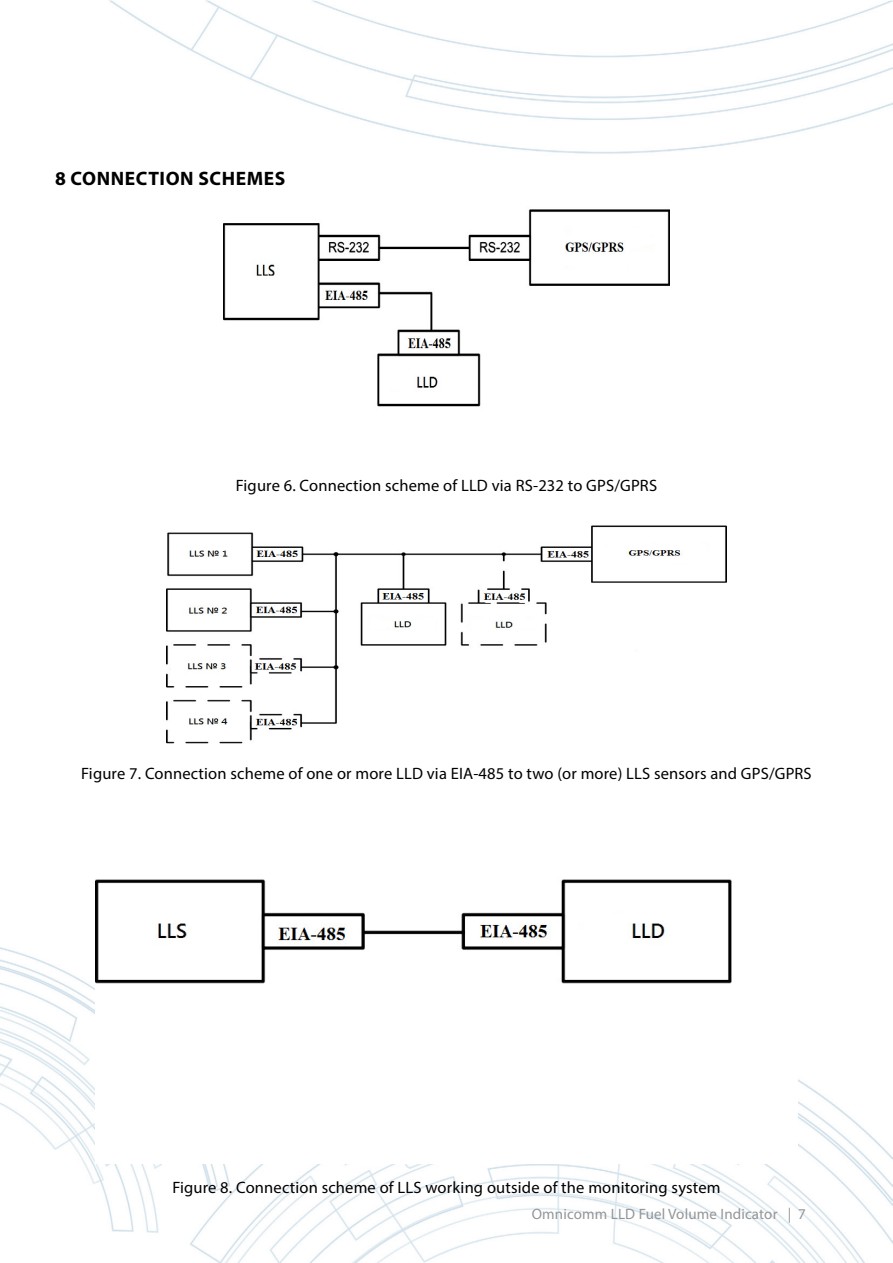
<style>
.page{position:relative;width:893px;height:1263px;background:#fff}
.page>*{position:absolute;margin:0;border:0;box-sizing:border-box;transform-origin:0 0}
.t1{font:700 19.5px "Myriad Pro";letter-spacing:.03em;color:#000}
.t2{font:16.5px "Myriad Pro";letter-spacing:.01em;color:#000}
.t3{font:15px "Myriad Pro";letter-spacing:.01em;color:#939598}
</style>
<div class="page">
<img style="left:0;top:0;width:893px;height:1263px">
<img style="left:223px;top:202px;width:447px;height:263px">
<img style="left:167px;top:522px;width:559px;height:231px">
<img style="left:96px;top:813px;width:701px;height:351px">
<p class="t1" style="left:55px;top:165px;width:232px">8 CONNECTION SCHEMES</p>
<p class="t2" style="left:236px;top:475px;width:423px">Figure 6. Connection scheme of LLD via RS-232 to GPS/GPRS</p>
<p class="t2" style="left:81px;top:763px;width:732px">Figure 7. Connection scheme of one or more LLD via EIA-485 to two (or more) LLS sensors and GPS/GPRS</p>
<p class="t2" style="left:172px;top:1177px;width:550px">Figure 8. Connection scheme of LLS working outside of the monitoring system</p>
<p class="t3" style="left:532px;top:1204px;width:276px">Omnicomm LLD Fuel Volume Indicator | 7</p>
</div>
